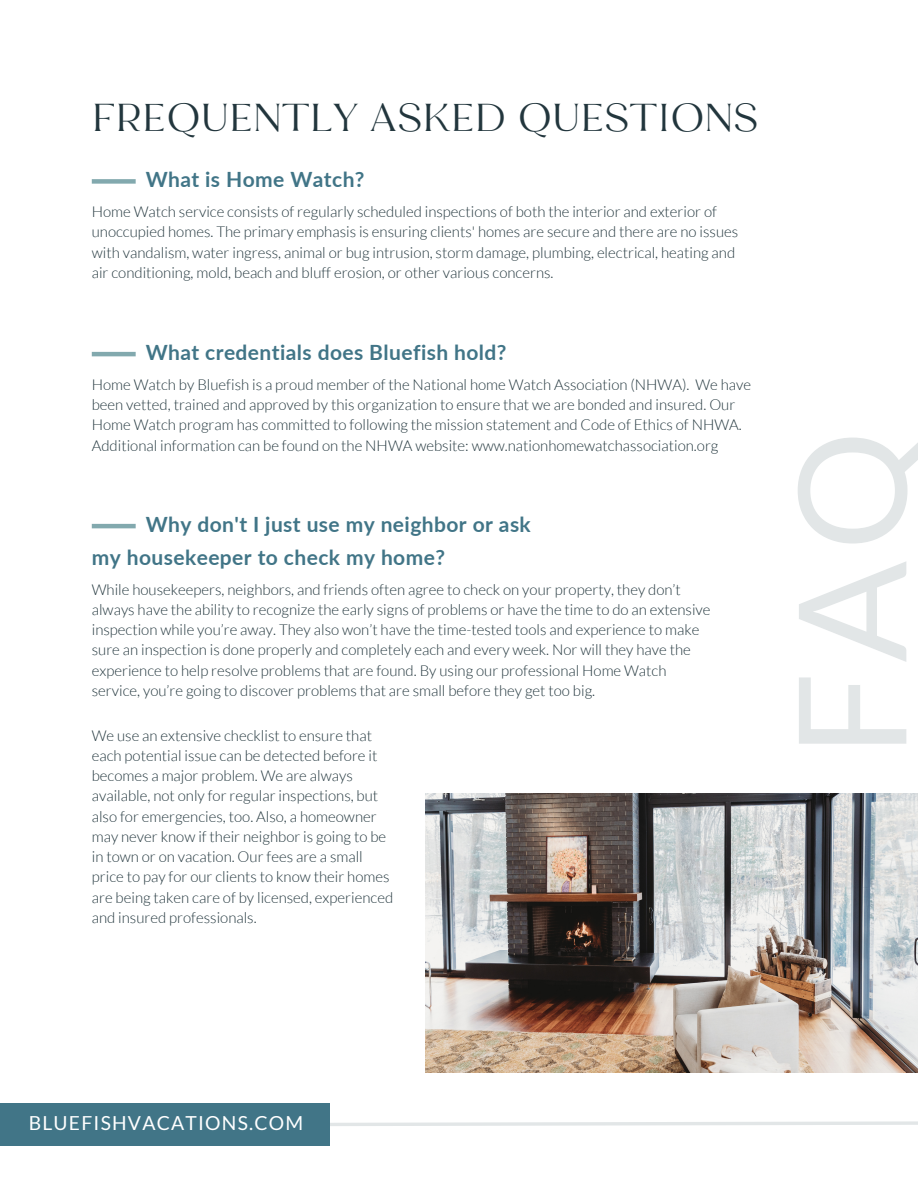
<style>
.page{position:relative;width:918px;height:1188px;background:#fff}
.page>*{position:absolute;margin:0;border:0;box-sizing:border-box;transform-origin:0 0}
.t1{font:150px "Lato";color:#e2e6e7}
.t2{font:45px "Harlow Duo Serif Plain";letter-spacing:.02em;color:#22363d}
.t3{font:700 21px "Lato";letter-spacing:.02em;color:#417587}
.t4{font:19.35px "Lato";letter-spacing:.065em;color:#fff}
.t5{font:300 15px/20.2px "Lato";color:#22363d}
</style>
<div class="page">
<img style="left:426px;top:793px;width:492px;height:280px">
<hr style="left:92px;top:524px;width:44px;height:4px;background:#82a9ae">
<div style="left:92px;top:179px;width:44px;height:5px;background:#82a9ae"></div>
<hr style="left:92px;top:352px;width:44px;height:4px;background:#82a9ae">
<svg style="left:329px;top:1120px;width:589px;height:8px"></svg>
<div style="left:0;top:1103px;width:329px;height:43px;background:#417587"></div>
<p class="t2" style="left:92px;top:90px;width:667px">FREQUENTLY ASKED QUESTIONS</p>
<p class="t3" style="left:146px;top:166px;width:220px">What is Home Watch?</p>
<p class="t5" style="left:92px;top:201px;width:648px">Home Watch service consists of regularly scheduled inspections of both the interior and exterior of unoccupied homes. The primary emphasis is ensuring clients' homes are secure and there are no issues with vandalism, water ingress, animal or bug intrusion, storm damage, plumbing, electrical, heating and air conditioning, mold, beach and bluff erosion, or other various concerns.</p>
<p class="t3" style="left:146px;top:339px;width:362px">What credentials does Bluefish hold?</p>
<p class="t5" style="left:92px;top:374px;width:661px">Home Watch by Bluefish is a proud member of the National home Watch Association (NHWA). We have been vetted, trained and approved by this organization to ensure that we are bonded and insured. Our Home Watch program has committed to following the mission statement and Code of Ethics of NHWA.<br>Additional information can be found on the NHWA website: www.nationhomewatchassociation.org</p>
<p class="t3" style="left:146px;top:512px;width:387px">Why don't I just use my neighbor or ask</p>
<p class="t3" style="left:92px;top:544px;width:355px">my housekeeper to check my home?</p>
<p class="t5" style="left:92px;top:579px;width:620px">While housekeepers, neighbors, and friends often agree to check on your property, they don’t always have the ability to recognize the early signs of problems or have the time to do an extensive inspection while you’re away. They also won’t have the time-tested tools and experience to make sure an inspection is done properly and completely each and every week. Nor will they have the experience to help resolve problems that are found. By using our professional Home Watch service, you’re going to discover problems that are small before they get too big.</p>
<p class="t5" style="left:92px;top:725px;width:303px">We use an extensive checklist to ensure that each potential issue can be detected before it becomes a major problem. We are always available, not only for regular inspections, but also for emergencies, too. Also, a homeowner may never know if their neighbor is going to be in town or on vacation. Our fees are a small price to pay for our clients to know their homes are being taken care of by licensed, experienced and insured professionals.</p>
<p class="t1" style="left:758px;top:757px;width:328px;rotate:-90deg">FAQ</p>
<p class="t4" style="left:29px;top:1111px;width:276px">BLUEFISHVACATIONS.COM</p>
</div>
